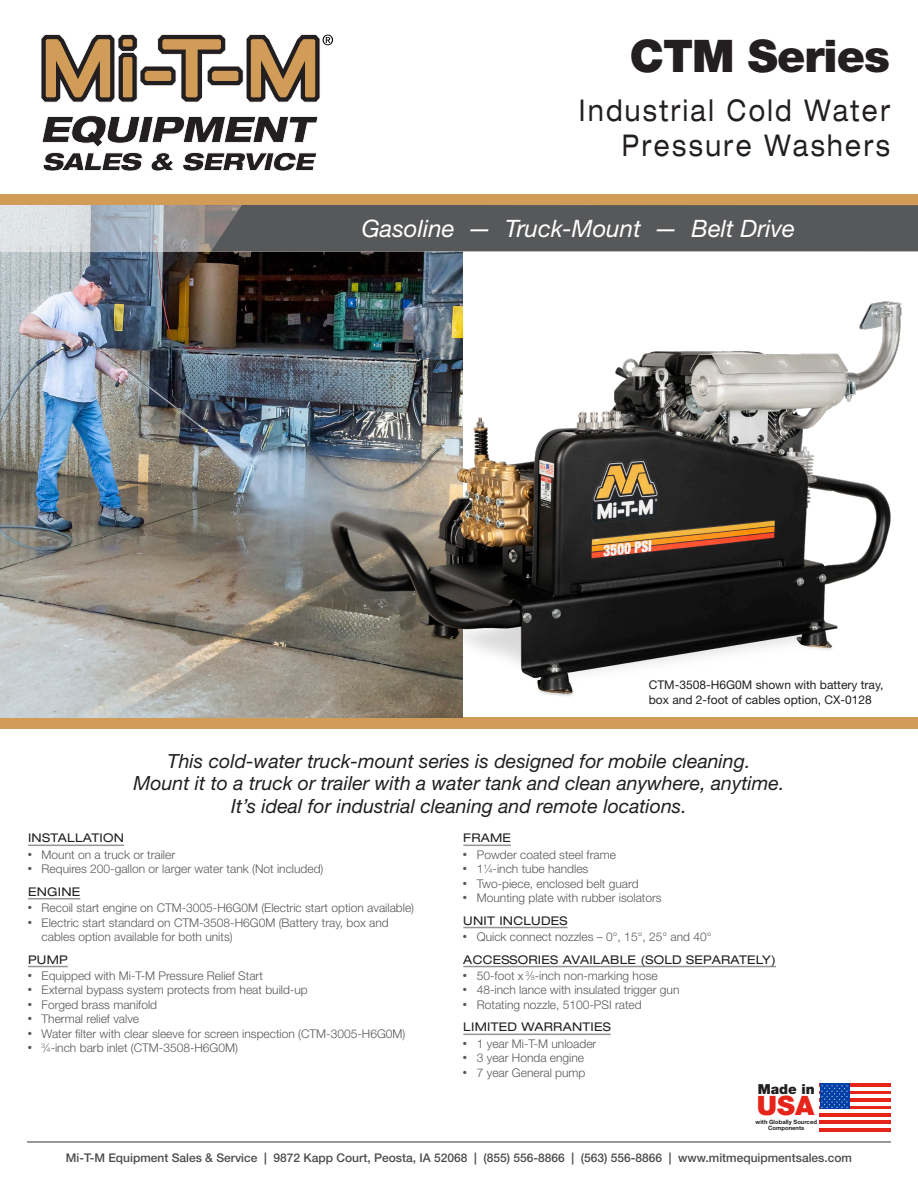
<style>
.page{position:relative;width:918px;height:1188px;background:#fff}
.page>*{position:absolute;margin:0;border:0;box-sizing:border-box;transform-origin:0 0}
.t1{font:900 45px "Helvetica Neue LT Std";letter-spacing:-.02em;color:#231f20}
.t2{font:expanded 30px "Helvetica Neue LT Std";letter-spacing:.1em;color:#231f20;scale:.8 1}
.t3{font:900 26.7px "Helvetica Neue LT Std";color:#e72419}
.t4{font:italic 24px "Helvetica Neue LT Std";color:#fff}
.t5{font:italic 19.5px "Helvetica Neue LT Std";color:#231f20}
.t6{font:900 13.8px "Helvetica Neue LT Std";color:#231f20}
.t7{font:300 12px "Helvetica Neue LT Std";color:#57585a}
.t8{font:500 12px "Helvetica Neue LT Std";color:#4b4c4d}
.t9{font:expanded 12px "Helvetica Neue LT Std";letter-spacing:.02em;color:#231f20}
.t10{font:12px/14.4px "Helvetica Neue LT Std";color:#231f20}
.t11{font:700 5.85px/5.8px "Helvetica Neue LT Std";color:#231f20;text-align:center}
.s1{font-size:6.6px}
</style>
<div class="page">
<svg style="left:42px;top:115px;width:276px;height:56px"></svg>
<svg style="left:41px;top:34px;width:292px;height:69px"></svg>
<hr style="left:27px;top:1141px;width:864px;height:2px;background:#4b4c4d">
<div style="left:0;top:194px;width:918px;height:12px;background:#d19c57"></div>
<div style="left:0;top:718px;width:918px;height:11px;background:#d19c57"></div>
<img style="left:0;top:251px;width:462px;height:467px">
<svg style="left:0;top:205px;width:211px;height:46px;background:#bcc1c7"></svg>
<div style="left:211px;top:205px;width:707px;height:46px;background:#57585a"></div>
<img style="left:325px;top:296px;width:577px;height:406px">
<svg style="left:819px;top:1083px;width:72px;height:49px"></svg>
<hr style="left:28px;top:845px;width:96px;height:1px;background:#939598">
<hr style="left:28px;top:898px;width:52px;height:1px;background:#939598">
<hr style="left:28px;top:966px;width:40px;height:1px;background:#939598">
<hr style="left:463px;top:845px;width:48px;height:1px;background:#939598">
<hr style="left:463px;top:927px;width:105px;height:1px;background:#939598">
<hr style="left:463px;top:966px;width:313px;height:1px;background:#939598">
<hr style="left:463px;top:1034px;width:148px;height:1px;background:#939598">
<p class="t1" style="left:630px;top:29px;width:262px">CTM Series</p>
<p class="t2" style="left:579px;top:92px;width:390px">Industrial Cold Water</p>
<p class="t2" style="left:622px;top:127px;width:337px">Pressure Washers</p>
<p class="t4" style="left:362px;top:214px;width:435px">Gasoline — Truck-Mount — Belt Drive</p>
<p class="t10" style="left:649px;top:678px;width:236px">CTM-3508-H6G0M shown with battery tray, box and 2-foot of cables option, CX-0128</p>
<p class="t5" style="left:168px;top:749px;width:584px">This cold-water truck-mount series is designed for mobile cleaning.</p>
<p class="t5" style="left:134px;top:772px;width:652px">Mount it to a truck or trailer with a water tank and clean anywhere, anytime.</p>
<p class="t5" style="left:231px;top:794px;width:457px">It’s ideal for industrial cleaning and remote locations.</p>
<p class="t9" style="left:28px;top:831px;width:97px">INSTALLATION</p>
<p class="t7" style="left:28px;top:847px;width:149px">● Mount on a truck or trailer</p>
<p class="t7" style="left:28px;top:862px;width:297px">● Requires 200-gallon or larger water tank (Not included)</p>
<p class="t9" style="left:28px;top:884px;width:54px">ENGINE</p>
<p class="t7" style="left:28px;top:901px;width:388px">● Recoil start engine on CTM-3005-H6G0M (Electric start option available)</p>
<p class="t7" style="left:28px;top:915px;width:362px">● Electric start standard on CTM-3508-H6G0M (Battery tray, box and</p>
<p class="t7" style="left:42px;top:929px;width:193px">cables option available for both units)</p>
<p class="t9" style="left:28px;top:952px;width:41px">PUMP</p>
<p class="t7" style="left:28px;top:968px;width:236px">● Equipped with Mi-T-M Pressure Relief Start</p>
<p class="t7" style="left:28px;top:983px;width:281px">● External bypass system protects from heat build-up</p>
<p class="t7" style="left:28px;top:997px;width:131px">● Forged brass manifold</p>
<p class="t7" style="left:28px;top:1012px;width:113px">● Thermal relief valve</p>
<p class="t7" style="left:28px;top:1026px;width:379px">● Water filter with clear sleeve for screen inspection (CTM-3005-H6G0M)</p>
<p class="t7" style="left:28px;top:1040px;width:211px">● <sup>3</sup>⁄<span class="s1">4</span>-inch barb inlet (CTM-3508-H6G0M)</p>
<p class="t9" style="left:463px;top:831px;width:49px">FRAME</p>
<p class="t7" style="left:463px;top:847px;width:154px">● Powder coated steel frame</p>
<p class="t7" style="left:463px;top:862px;width:127px">● 1<sup>1</sup>⁄<span class="s1">4</span>-inch tube handles</p>
<p class="t7" style="left:463px;top:876px;width:177px">● Two-piece, enclosed belt guard</p>
<p class="t7" style="left:463px;top:890px;width:200px">● Mounting plate with rubber isolators</p>
<p class="t9" style="left:463px;top:913px;width:106px">UNIT INCLUDES</p>
<p class="t7" style="left:463px;top:929px;width:250px">● Quick connect nozzles – 0°, 15°, 25° and 40°</p>
<p class="t9" style="left:463px;top:952px;width:314px">ACCESSORIES AVAILABLE (SOLD SEPARATELY)</p>
<p class="t7" style="left:463px;top:968px;width:196px">● 50-foot x <sup>3</sup>⁄<span class="s1">8</span>-inch non-marking hose</p>
<p class="t7" style="left:463px;top:983px;width:218px">● 48-inch lance with insulated trigger gun</p>
<p class="t7" style="left:463px;top:997px;width:180px">● Rotating nozzle, 5100-PSI rated</p>
<p class="t9" style="left:463px;top:1020px;width:149px">LIMITED WARRANTIES</p>
<p class="t7" style="left:463px;top:1036px;width:135px">● 1 year Mi-T-M unloader</p>
<p class="t7" style="left:463px;top:1051px;width:122px">● 3 year Honda engine</p>
<p class="t7" style="left:463px;top:1065px;width:124px">● 7 year General pump</p>
<p class="t6" style="left:758px;top:1080px;width:59px">Made in</p>
<p class="t11" style="left:756px;top:1119px;width:63px">with Globally Sourced<br>Components</p>
<p class="t3" style="left:757px;top:1090px;width:59px">USA</p>
<p class="t8" style="left:66px;top:1151px;width:788px">Mi-T-M Equipment Sales &amp; Service | 9872 Kapp Court, Peosta, IA 52068 | (855) 556-8866 | (563) 556-8866 | www.mitmequipmentsales.com</p>
</div>
